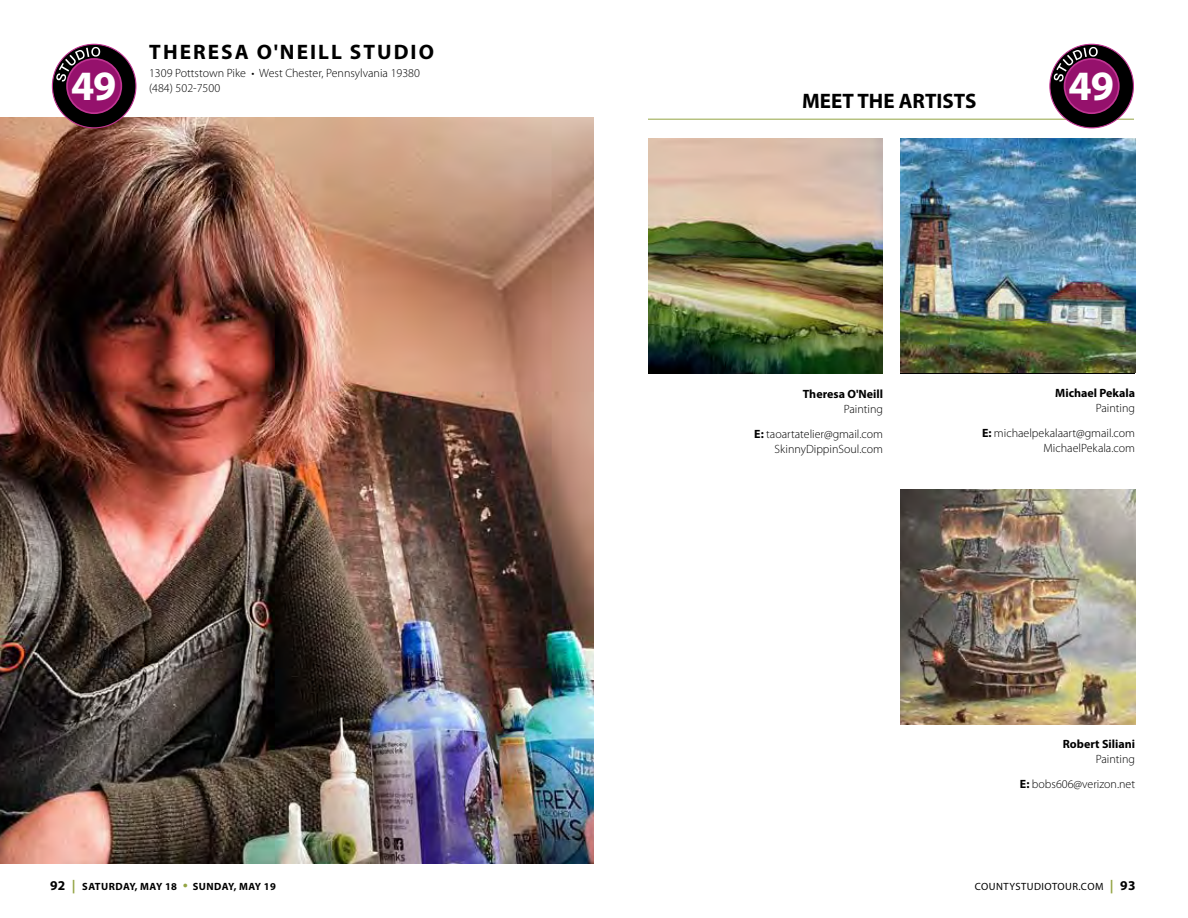
<style>
.page{position:relative;width:1188px;height:918px;background:#fff}
.page>*{position:absolute;margin:0;border:0;box-sizing:border-box;transform-origin:0 0}
.t1{font:700 42px "Myriad Pro";color:#fff}
.t2{font:700 21px "Myriad Pro";letter-spacing:.095em;color:#000}
.t3{font:700 21px "Myriad Pro";color:#000}
.t4{font:300 12px/24.8px "Myriad Pro";color:#000;text-align:right}
.t5{font:700 12px "Myriad Pro";color:#000}
.t6{font:700 10.5px "Myriad Pro";letter-spacing:.035em;color:#000}
.t7{font:10.5px "Myriad Pro";letter-spacing:.045em;color:#000}
.s1{font-weight:700}
.s2{font-size:13.5px}
.s3{font-size:13.5px;color:#93a444}
.s4{font-weight:300;font-size:21px;color:#93a444}
.s5{font-weight:700;font-size:13.5px;color:#93a444}
.s6{font-weight:700;font-size:13.5px}
</style>
<div class="page">
<hr style="left:648px;top:119px;width:486px;height:1px;background:#93a444">
<img style="left:900px;top:139px;width:235px;height:234px">
<img style="left:900px;top:490px;width:235px;height:235px">
<img style="left:648px;top:139px;width:235px;height:235px">
<div style="left:1050px;top:44px;width:83px;height:84px;background:#000;border-radius:50%"></div>
<div style="left:1065px;top:59px;width:54px;height:54px;background:#95116c;border-radius:50%"></div>
<div style="left:1064px;top:58px;width:56px;height:56px;border:2px solid #c13593;border-radius:50%"></div>
<svg style="left:1054px;top:47px;width:44px;height:35px"></svg>
<img style="left:0;top:117px;width:594px;height:747px">
<div style="left:52px;top:44px;width:84px;height:84px;background:#000;border-radius:50%"></div>
<div style="left:67px;top:59px;width:54px;height:54px;background:#95116c;border-radius:50%"></div>
<div style="left:66px;top:58px;width:56px;height:56px;border:2px solid #c13593;border-radius:50%"></div>
<svg style="left:56px;top:47px;width:44px;height:35px"></svg>
<h2 class="t2" style="left:149px;top:38px;width:286px">THERESA O'NEILL STUDIO</h2>
<p class="t4" style="left:149px;top:61px;width:272px">1309 Pottstown Pike • West Chester, Pennsylvania 19380</p>
<h1 class="t1" style="left:71px;top:58px;width:47px">49</h1>
<p class="t4" style="left:149px;top:76px;width:73px">(484) 502-7500</p>
<h2 class="t3" style="left:802px;top:87px;width:176px">MEET THE ARTISTS</h2>
<h1 class="t1" style="left:1069px;top:58px;width:47px">49</h1>
<p class="t5" style="left:803px;top:386px;width:82px">Theresa O'Neill</p>
<p class="t4" style="left:754px;top:397px;width:130px">Painting<br><span class="s1">E:</span> taoartatelier@gmail.com</p>
<p class="t4" style="left:775px;top:437px;width:110px">SkinnyDippinSoul.com</p>
<p class="t5" style="left:1055px;top:386px;width:81px">Michael Pekala</p>
<p class="t4" style="left:982px;top:396px;width:155px">Painting<br><span class="s1">E:</span> michaelpekalaart@gmail.com</p>
<p class="t4" style="left:1043px;top:436px;width:93px">MichaelPekala.com</p>
<p class="t5" style="left:1063px;top:736px;width:74px">Robert Siliani</p>
<p class="t4" style="left:1020px;top:747px;width:117px">Painting<br><span class="s1">E:</span> bobs606@verizon.net</p>
<p class="t6" style="left:50px;top:879px;width:227px"><span class="s2">92</span> <span class="s3">|</span> SATURDAY, MAY 18 <span class="s4">•</span> SUNDAY, MAY 19</p>
<p class="t7" style="left:975px;top:880px;width:162px">COUNTYSTUDIOTOUR.COM <span class="s5">|</span> <span class="s6">93</span></p>
</div>
